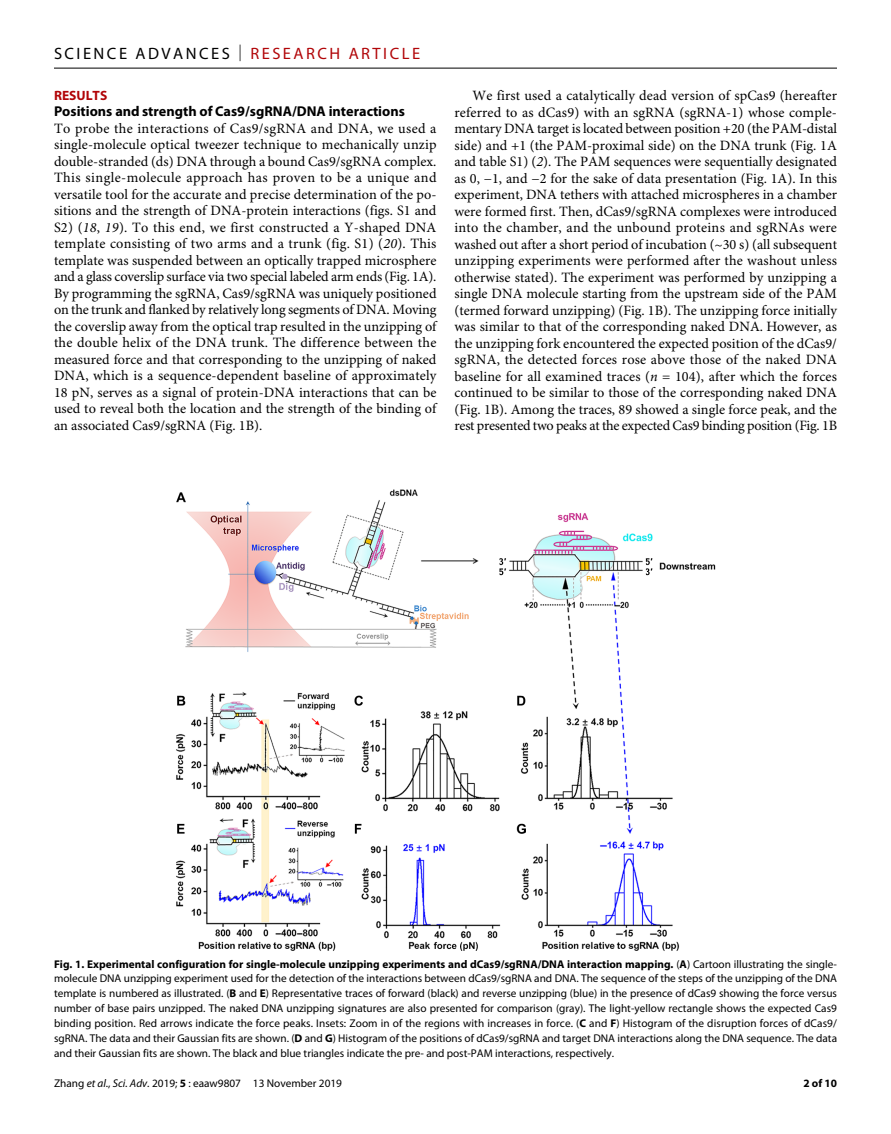
<style>
.page{position:relative;width:891px;height:1134px;background:#fff}
.page>*{position:absolute;margin:0;border:0;box-sizing:border-box;transform-origin:0 0}
.t1{font:16.5px "Myriad Pro";letter-spacing:.15em;color:#000}
.t2{font:14.25px/16.5px "Minion Pro";letter-spacing:-.01em;color:#000;text-align:justify}
.t3{font:700 14.25px "Myriad Pro";color:#000}
.t4{font:700 13.5px "Myriad Pro";color:#b10508}
.t5{font:11.25px/15px "Myriad Pro";color:#000;text-align:justify}
.t6{font:700 11.25px "Myriad Pro";color:#000}
.s1{font-weight:300}
.s2{color:#b10508}
.s3{font-style:italic}
.s4{font-weight:700}
</style>
<div class="page">
<hr style="left:54px;top:68px;width:783px;height:1px;background:#000">
<img style="left:176px;top:490px;width:540px;height:461px">
<p class="t1" style="left:54px;top:40px;width:368px">SCIENCE ADVANCES <span class="s1">|</span> <span class="s2">RESEARCH ARTICLE</span></p>
<p class="t4" style="left:54px;top:84px;width:55px">RESULTS</p>
<p class="t3" style="left:54px;top:100px;width:352px">Positions and strength of Cas9/sgRNA/DNA interactions</p>
<p class="t2" style="left:54px;top:121px;width:384px">To probe the interactions of Cas9/sgRNA and DNA, we used a single-molecule optical tweezer technique to mechanically unzip double-stranded (ds) DNA through a bound Cas9/sgRNA complex.<br>This single-molecule approach has proven to be a unique and versatile tool for the accurate and precise determination of the po&shy;sitions and the strength of DNA-protein interactions (figs. S1 and S2) (<span class="s3">18</span>, <span class="s3">19</span>). To this end, we first constructed a Y-shaped DNA template consisting of two arms and a trunk (fig. S1) (<span class="s3">20</span>). This template was suspended between an optically trapped microsphere and a glass coverslip surface via two special labeled arm ends (Fig. 1A).<br>By programming the sgRNA, Cas9/sgRNA was uniquely positioned on the trunk and flanked by relatively long segments of DNA. Moving the coverslip away from the optical trap resulted in the unzipping of the double helix of the DNA trunk. The difference between the measured force and that corresponding to the unzipping of naked DNA, which is a sequence-dependent baseline of approximately 18 pN, serves as a signal of protein-DNA interactions that can be used to reveal both the location and the strength of the binding of an associated Cas9/sgRNA (Fig. 1B).</p>
<p class="t2" style="left:455px;top:89px;width:384px;text-indent:18px">We first used a catalytically dead version of spCas9 (hereafter referred to as dCas9) with an sgRNA (sgRNA-1) whose comple&shy;mentary DNA target is located between position +20 (the PAM-distal side) and +1 (the PAM-proximal side) on the DNA trunk (Fig. 1A and table S1) (<span class="s3">2</span>). The PAM sequences were sequentially designated as 0, −1, and −2 for the sake of data presentation (Fig. 1A). In this experiment, DNA tethers with attached microspheres in a chamber were formed first. Then, dCas9/sgRNA complexes were introduced into the chamber, and the unbound proteins and sgRNAs were washed out after a short period of incubation (~30 s) (all subsequent unzipping experiments were performed after the washout unless otherwise stated). The experiment was performed by unzipping a single DNA molecule starting from the upstream side of the PAM (termed forward unzipping) (Fig. 1B). The unzipping force initially was similar to that of the corresponding naked DNA. However, as the unzipping fork encountered the expected position of the dCas9/ sgRNA, the detected forces rose above those of the naked DNA baseline for all examined traces (<span class="s3">n</span> = 104), after which the forces continued to be similar to those of the corresponding naked DNA (Fig. 1B). Among the traces, 89 showed a single force peak, and the rest presented two peaks at the expected Cas9 binding position (Fig. 1B</p>
<p class="t5" style="left:54px;top:956px;width:785px"><span class="s4">Fig. 1. Experimental configuration for single-molecule unzipping experiments and dCas9/sgRNA/DNA interaction mapping.</span> (<span class="s4">A</span>) Cartoon illustrating the single&shy;molecule DNA unzipping experiment used for the detection of the interactions between dCas9/sgRNA and DNA. The sequence of the steps of the unzipping of the DNA template is numbered as illustrated. (<span class="s4">B</span> and <span class="s4">E</span>) Representative traces of forward (black) and reverse unzipping (blue) in the presence of dCas9 showing the force versus number of base pairs unzipped. The naked DNA unzipping signatures are also presented for comparison (gray). The light-yellow rectangle shows the expected Cas9 binding position. Red arrows indicate the force peaks. Insets: Zoom in of the regions with increases in force. (<span class="s4">C</span> and <span class="s4">F</span>) Histogram of the disruption forces of dCas9/ sgRNA. The data and their Gaussian fits are shown. (<span class="s4">D</span> and <span class="s4">G</span>) Histogram of the positions of dCas9/sgRNA and target DNA interactions along the DNA sequence. The data and their Gaussian fits are shown. The black and blue triangles indicate the pre- and post-PAM interactions, respectively.</p>
<p class="t5" style="left:54px;top:1076px;width:290px">Zhang <span class="s3">et al</span>., <span class="s3">Sci. Adv.</span> 2019; <span class="s4">5</span> : eaaw9807 13 November 2019</p>
<p class="t6" style="left:803px;top:1074px;width:35px">2 of 10</p>
</div>
